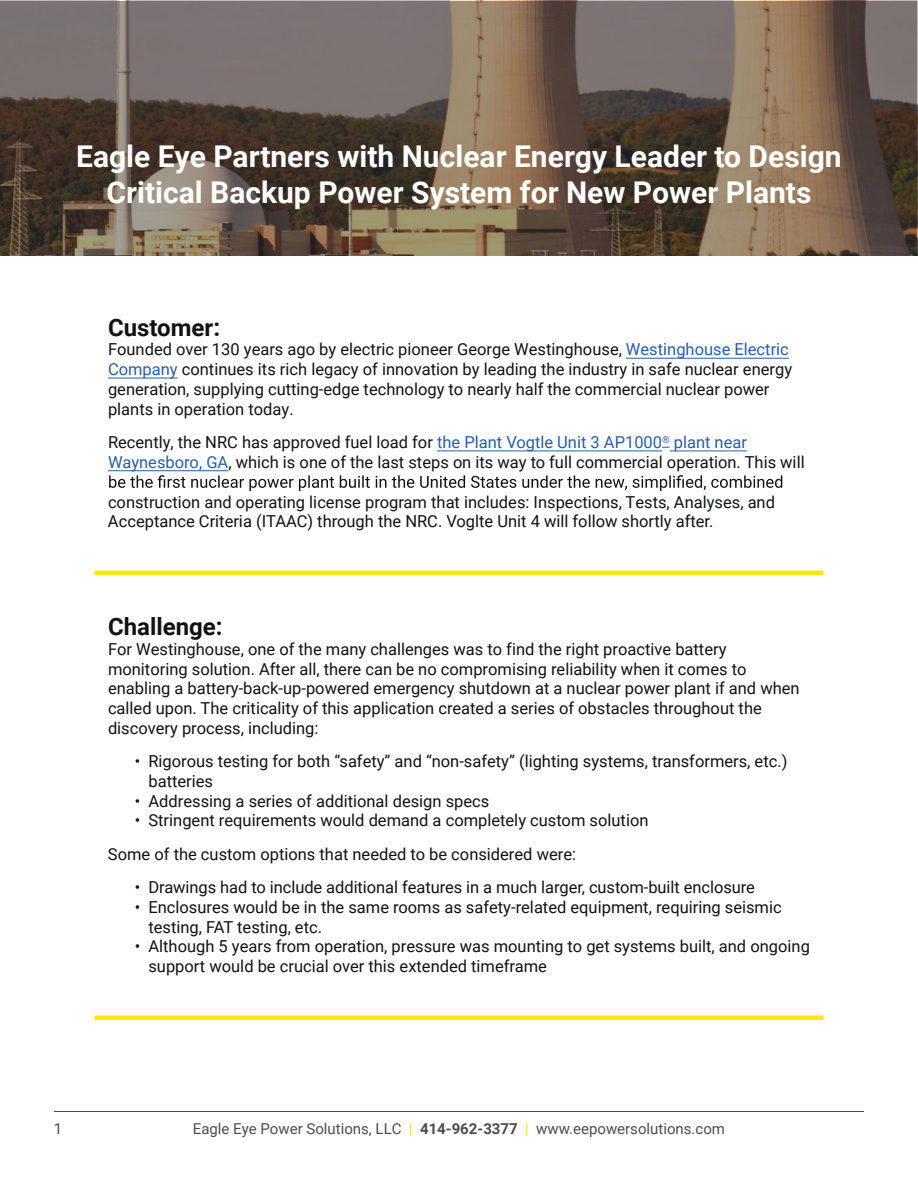
<style>
.page{position:relative;width:918px;height:1188px;background:#fff}
.page>*{position:absolute;margin:0;border:0;box-sizing:border-box;transform-origin:0 0}
.t1{font:700 30px/36px "Roboto";color:#fff;text-align:center}
.t2{font:700 24px "Roboto";color:#111213}
.t3{font:16.5px/19.8px "Roboto";color:#111213}
.t4{font:15px "Roboto";color:#4b4c4c}
.s1{color:#285da4}
.s2{color:#fde804}
.s3{font-weight:700}
</style>
<div class="page">
<svg style="left:1px;top:1px;width:916px;height:255px;background:#6c5d51"></svg>
<hr style="left:54px;top:1111px;width:810px;height:1px;background:#4b4c4c">
<hr style="left:94px;top:571px;width:730px;height:4px;background:#fde804">
<div style="left:94px;top:1015px;width:730px;height:5px;background:#fde804"></div>
<svg style="left:109px;top:475px;width:673px;height:16px"></svg>
<hr style="left:108px;top:470px;width:120px;height:1px;background:#285da4">
<hr style="left:670px;top:451px;width:77px;height:1px;background:#285da4">
<svg style="left:662px;top:441px;width:8px;height:7px"></svg>
<hr style="left:437px;top:451px;width:225px;height:1px;background:#285da4">
<hr style="left:108px;top:378px;width:70px;height:1px;background:#285da4">
<hr style="left:626px;top:358px;width:163px;height:1px;background:#285da4">
<h1 class="t1" style="left:76px;top:137px;width:767px">Eagle Eye Partners with Nuclear Energy Leader to Design<br>Critical Backup Power System for New Power Plants</h1>
<h2 class="t2" style="left:108px;top:310px;width:114px">Customer:</h2>
<p class="t3" style="left:108px;top:339px;width:686px">Founded over 130 years ago by electric pioneer George Westinghouse, <span class="s1">Westinghouse Electric Company</span> continues its rich legacy of innovation by leading the industry in safe nuclear energy generation, supplying cutting-edge technology to nearly half the commercial nuclear power plants in operation today.</p>
<p class="t3" style="left:108px;top:432px;width:698px">Recently, the NRC has approved fuel load for <span class="s1">the Plant Vogtle Unit 3 AP1000</span><sup>®</sup> <span class="s1">plant near<br>Waynesboro, GA</span>, which is one of the last steps on its way to full commercial operation. This will</p>
<p class="t3" style="left:108px;top:491px;width:669px">construction and operating license program that includes: Inspections, Tests, Analyses, and<br>Acceptance Criteria (ITAAC) through the NRC. Voglte Unit 4 will follow shortly after.</p>
<h2 class="t2" style="left:108px;top:610px;width:116px">Challenge:</h2>
<p class="t3" style="left:108px;top:638px;width:693px">For Westinghouse, one of the many challenges was to find the right proactive battery monitoring solution. After all, there can be no compromising reliability when it comes to enabling a battery-back-up-powered emergency shutdown at a nuclear power plant if and when called upon. The criticality of this application created a series of obstacles throughout the discovery process, including:</p>
<p class="t3" style="left:148px;top:751px;width:641px;text-indent:-13px">• Rigorous testing for both “safety” and “non-safety” (lighting systems, transformers, etc.) batteries</p>
<p class="t3" style="left:135px;top:790px;width:356px">• Addressing a series of additional design specs</p>
<p class="t3" style="left:108px;top:803px;width:542px;line-height:33.3px;text-indent:27px">• Stringent requirements would demand a completely custom solution<br>Some of the custom options that needed to be considered were:</p>
<p class="t3" style="left:135px;top:877px;width:622px">• Drawings had to include additional features in a much larger, custom-built enclosure</p>
<p class="t3" style="left:148px;top:896px;width:635px;text-indent:-13px">• Enclosures would be in the same rooms as safety-related equipment, requiring seismic testing, FAT testing, etc.</p>
<p class="t3" style="left:148px;top:936px;width:663px;text-indent:-13px">• Although 5 years from operation, pressure was mounting to get systems built, and ongoing support would be crucial over this extended timeframe</p>
<p class="t4" style="left:54px;top:1118px;width:10px">1</p>
<p class="t4" style="left:193px;top:1118px;width:534px">Eagle Eye Power Solutions, LLC <span class="s2">|</span> <span class="s3">414-962-3377</span> <span class="s2">|</span> www.eepowersolutions.com</p>
</div>
